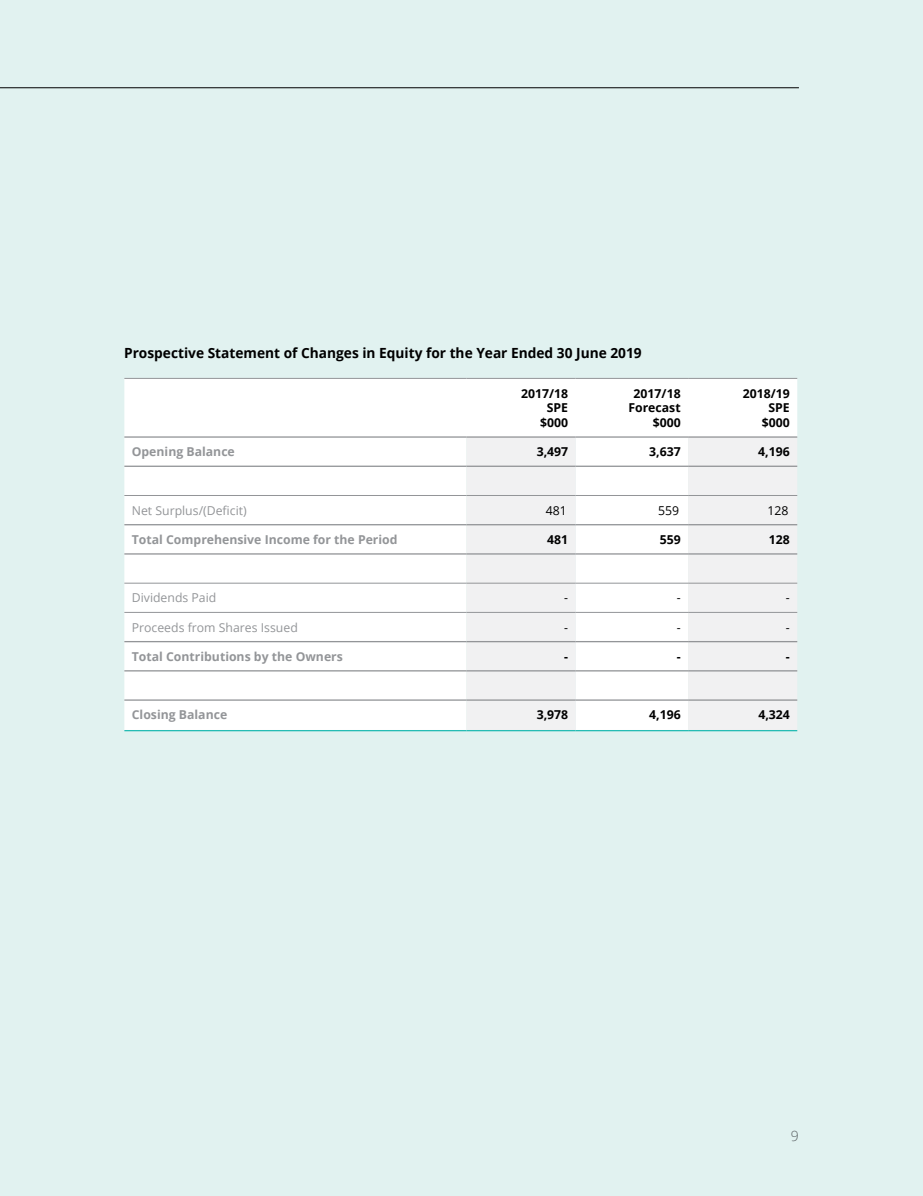
<style>
.page{position:relative;width:923px;height:1196px;background:#e1f2f0}
.page>*{position:absolute;margin:0;border:0;box-sizing:border-box;transform-origin:0 0}
.t1{font:700 14px "Open Sans";color:#000}
.t2{font:300 14px "Open Sans";color:#636466}
.t3{font:700 12.25px "Open Sans";color:#939598}
.t4{font:700 12.25px/14.7px "Open Sans";color:#000;text-align:right}
.t5{font:12.25px "Open Sans";color:#939598}
.t6{font:12.25px "Open Sans";color:#000}
</style>
<div class="page">
<div style="left:124px;top:379px;width:673px;height:351px;background:#fff"></div>
<svg style="left:466px;top:438px;width:331px;height:292px;fill:#f1f1f2"></svg>
<hr style="left:124px;top:699px;width:342px;height:1px;background:#939598">
<hr style="left:466px;top:699px;width:109px;height:1px;background:#939598">
<hr style="left:575px;top:699px;width:113px;height:1px;background:#939598">
<hr style="left:688px;top:699px;width:109px;height:1px;background:#939598">
<hr style="left:124px;top:378px;width:342px;height:1px;background:#939598">
<hr style="left:466px;top:378px;width:109px;height:1px;background:#939598">
<hr style="left:575px;top:378px;width:113px;height:1px;background:#939598">
<hr style="left:688px;top:378px;width:109px;height:1px;background:#939598">
<hr style="left:124px;top:524px;width:342px;height:1px;background:#939598">
<hr style="left:466px;top:524px;width:109px;height:1px;background:#939598">
<hr style="left:575px;top:524px;width:113px;height:1px;background:#939598">
<hr style="left:688px;top:524px;width:109px;height:1px;background:#939598">
<hr style="left:124px;top:553px;width:342px;height:1px;background:#939598">
<hr style="left:466px;top:553px;width:109px;height:1px;background:#939598">
<hr style="left:575px;top:553px;width:113px;height:1px;background:#939598">
<hr style="left:688px;top:553px;width:109px;height:1px;background:#939598">
<hr style="left:124px;top:495px;width:342px;height:1px;background:#939598">
<hr style="left:466px;top:495px;width:109px;height:1px;background:#939598">
<hr style="left:575px;top:495px;width:113px;height:1px;background:#939598">
<hr style="left:688px;top:495px;width:109px;height:1px;background:#939598">
<hr style="left:124px;top:465px;width:342px;height:2px;background:#939598">
<hr style="left:466px;top:465px;width:109px;height:2px;background:#939598">
<hr style="left:575px;top:465px;width:113px;height:2px;background:#939598">
<hr style="left:688px;top:465px;width:109px;height:2px;background:#939598">
<hr style="left:124px;top:436px;width:342px;height:2px;background:#939598">
<hr style="left:466px;top:436px;width:109px;height:2px;background:#939598">
<hr style="left:575px;top:436px;width:113px;height:2px;background:#939598">
<hr style="left:688px;top:436px;width:109px;height:2px;background:#939598">
<hr style="left:124px;top:583px;width:342px;height:1px;background:#939598">
<hr style="left:466px;top:583px;width:109px;height:1px;background:#939598">
<hr style="left:575px;top:583px;width:113px;height:1px;background:#939598">
<hr style="left:688px;top:583px;width:109px;height:1px;background:#939598">
<hr style="left:124px;top:612px;width:342px;height:1px;background:#939598">
<hr style="left:466px;top:612px;width:109px;height:1px;background:#939598">
<hr style="left:575px;top:612px;width:113px;height:1px;background:#939598">
<hr style="left:688px;top:612px;width:109px;height:1px;background:#939598">
<hr style="left:124px;top:641px;width:342px;height:1px;background:#939598">
<hr style="left:466px;top:641px;width:109px;height:1px;background:#939598">
<hr style="left:575px;top:641px;width:113px;height:1px;background:#939598">
<hr style="left:688px;top:641px;width:109px;height:1px;background:#939598">
<hr style="left:124px;top:670px;width:342px;height:1px;background:#939598">
<hr style="left:466px;top:670px;width:109px;height:1px;background:#939598">
<hr style="left:575px;top:670px;width:113px;height:1px;background:#939598">
<hr style="left:688px;top:670px;width:109px;height:1px;background:#939598">
<hr style="left:124px;top:730px;width:342px;height:1px;background:#26bcb4">
<hr style="left:466px;top:730px;width:109px;height:1px;background:#26bcb4">
<hr style="left:575px;top:730px;width:113px;height:1px;background:#26bcb4">
<hr style="left:688px;top:730px;width:109px;height:1px;background:#26bcb4">
<p class="t1" style="left:124px;top:343px;width:519px">Prospective Statement of Changes in Equity for the Year Ended 30 June 2019</p>
<p class="t4" style="left:521px;top:385px;width:49px">2017/18<br>SPE $000</p>
<p class="t4" style="left:628px;top:385px;width:54px">2017/18<br>Forecast $000</p>
<p class="t4" style="left:743px;top:385px;width:49px">2018/19<br>SPE $000</p>
<p class="t3" style="left:132px;top:443px;width:105px">Opening Balance</p>
<p class="t4" style="left:536px;top:444px;width:33px">3,497</p>
<p class="t4" style="left:649px;top:444px;width:33px">3,637</p>
<p class="t4" style="left:758px;top:444px;width:33px">4,196</p>
<p class="t5" style="left:132px;top:502px;width:116px">Net Surplus/(Deficit)</p>
<p class="t6" style="left:546px;top:502px;width:23px">481</p>
<p class="t6" style="left:658px;top:502px;width:23px">559</p>
<p class="t6" style="left:767px;top:502px;width:23px">128</p>
<p class="t3" style="left:132px;top:531px;width:267px">Total Comprehensive Income for the Period</p>
<p class="t4" style="left:547px;top:532px;width:22px">481</p>
<p class="t4" style="left:659px;top:532px;width:22px">559</p>
<p class="t4" style="left:769px;top:532px;width:22px">128</p>
<p class="t5" style="left:132px;top:589px;width:86px">Dividends Paid</p>
<p class="t6" style="left:564px;top:589px;width:5px">-</p>
<p class="t6" style="left:677px;top:589px;width:5px">-</p>
<p class="t6" style="left:786px;top:589px;width:5px">-</p>
<p class="t5" style="left:132px;top:619px;width:167px">Proceeds from Shares Issued</p>
<p class="t6" style="left:564px;top:619px;width:5px">-</p>
<p class="t6" style="left:677px;top:619px;width:5px">-</p>
<p class="t6" style="left:786px;top:619px;width:5px">-</p>
<p class="t3" style="left:132px;top:648px;width:212px">Total Contributions by the Owners</p>
<p class="t4" style="left:564px;top:649px;width:5px">-</p>
<p class="t4" style="left:677px;top:649px;width:5px">-</p>
<p class="t4" style="left:786px;top:649px;width:5px">-</p>
<p class="t3" style="left:132px;top:706px;width:97px">Closing Balance</p>
<p class="t4" style="left:536px;top:707px;width:33px">3,978</p>
<p class="t4" style="left:649px;top:707px;width:33px">4,196</p>
<p class="t4" style="left:758px;top:707px;width:33px">4,324</p>
<p class="t2" style="left:791px;top:1126px;width:9px">9</p>
</div>
